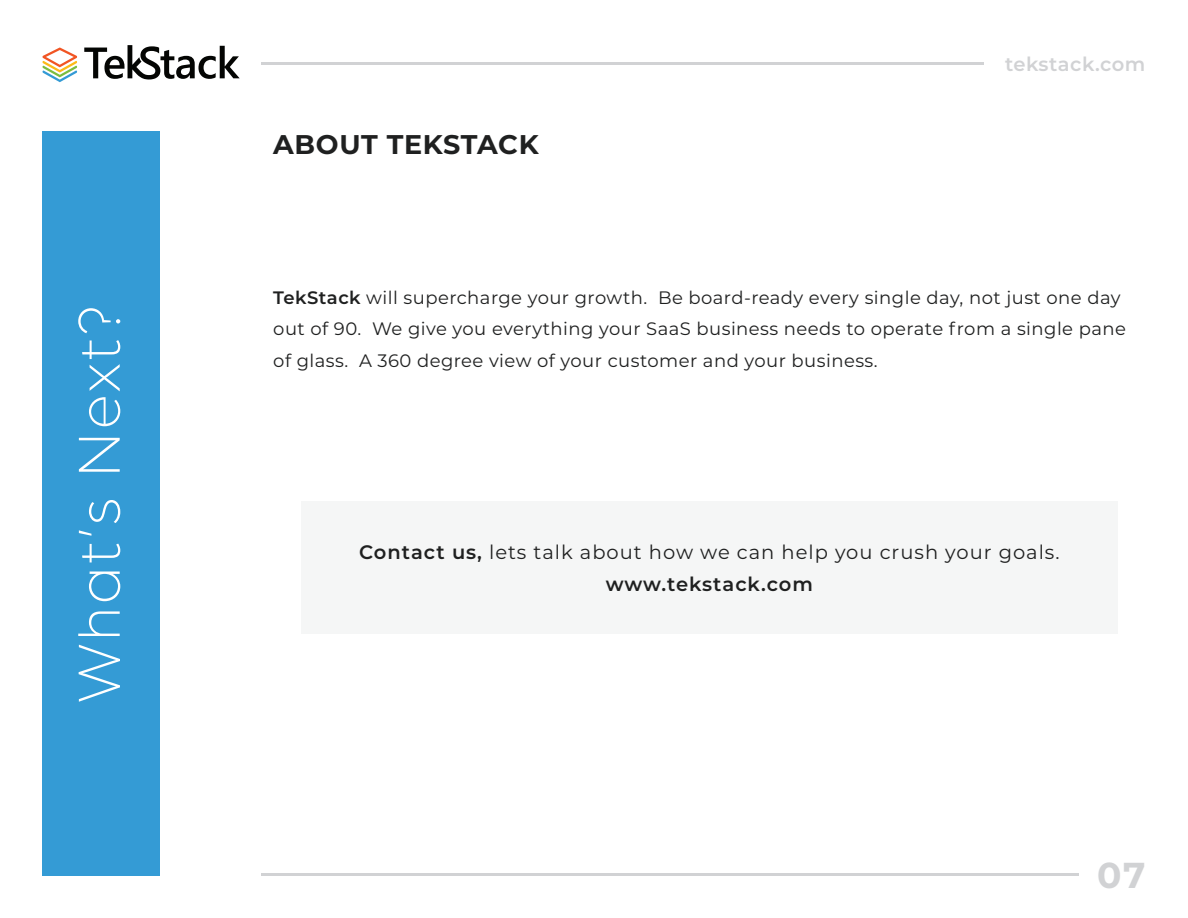
<style>
.page{position:relative;width:1188px;height:918px;background:#fff}
.page>*{position:absolute;margin:0;border:0;box-sizing:border-box;transform-origin:0 0}
.t1{font:300 63px "Arboria";letter-spacing:.05em;color:#fff}
.t2{font:700 36px "Montserrat";color:#d1d2d4}
.t3{font:700 27px "Montserrat";letter-spacing:.025em;color:#1f2020}
.t4{font:19.5px/31.5px "Montserrat";letter-spacing:.05em;color:#1f2020;text-align:center}
.t5{font:600 19.5px "Montserrat";letter-spacing:.025em;color:#d1d2d4}
.t6{font:18px/31.5px "Montserrat";letter-spacing:.025em;color:#1f2020}
.s1{font-weight:600}
</style>
<div class="page">
<div style="left:43px;top:131px;width:117px;height:744px;background:#349bd5"></div>
<hr style="left:261px;top:873px;width:204px;height:2px;background:#d1d2d4">
<hr style="left:465px;top:873px;width:205px;height:2px;background:#d1d2d4">
<hr style="left:670px;top:873px;width:204px;height:2px;background:#d1d2d4">
<hr style="left:874px;top:873px;width:204px;height:2px;background:#d1d2d4">
<hr style="left:261px;top:63px;width:181px;height:2px;background:#d1d2d4">
<hr style="left:442px;top:63px;width:180px;height:2px;background:#d1d2d4">
<hr style="left:622px;top:63px;width:181px;height:2px;background:#d1d2d4">
<hr style="left:803px;top:63px;width:181px;height:2px;background:#d1d2d4">
<svg style="left:84px;top:45px;width:156px;height:35px"></svg>
<svg style="left:43px;top:48px;width:34px;height:34px"></svg>
<div style="left:301px;top:502px;width:817px;height:132px;background:#f2f3f4"></div>
<h1 class="t1" style="left:59px;top:703px;width:400px;rotate:-90deg">What’s Next?</h1>
<h3 class="t3" style="left:273px;top:125px;width:267px">ABOUT TEKSTACK</h3>
<p class="t5" style="left:1005px;top:50px;width:142px">tekstack.com</p>
<p class="t6" style="left:273px;top:281px;width:854px"><span class="s1">TekStack</span> will supercharge your growth. Be board-ready every single day, not just one day out of 90. We give you everything your SaaS business needs to operate from a single pane of glass. A 360 degree view of your customer and your business.</p>
<p class="t4" style="left:359px;top:536px;width:702px"><span class="s1">Contact us,</span> lets talk about how we can help you crush your goals. <span class="s1">www.tekstack.com</span></p>
<h2 class="t2" style="left:1097px;top:849px;width:50px">07</h2>
</div>
